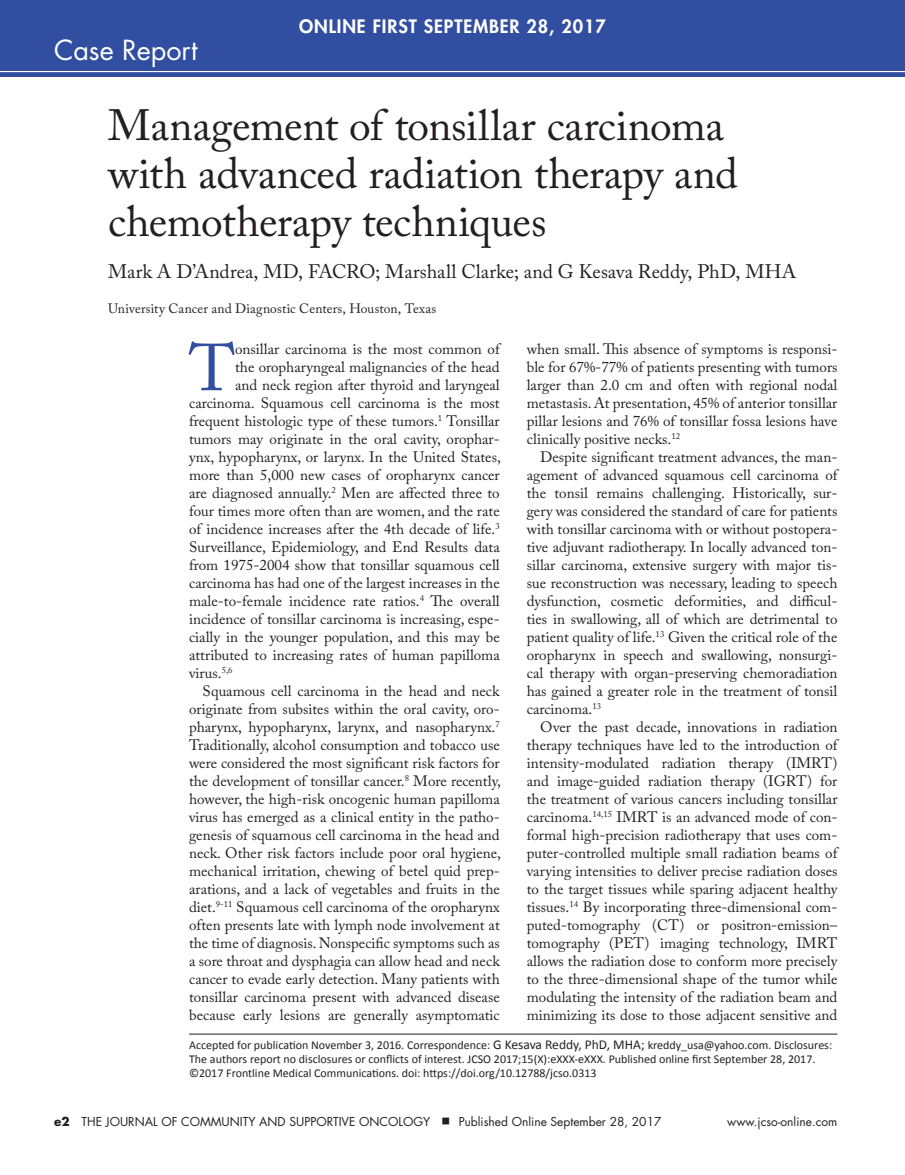
<style>
.page{position:relative;width:905px;height:1175px;background:#fff}
.page>*{position:absolute;margin:0;border:0;box-sizing:border-box;transform-origin:0 0}
.body_drop_cap{font:65.7px "Adobe Caslon Pro";color:#324ea1}
.t1{font:43.5px/48px "Adobe Caslon Pro";letter-spacing:-.005em;color:#231f20}
.t2{font:27px "Futura Std";color:#fff}
.author{font:19.5px "Adobe Caslon Pro";color:#231f20}
.t3{font:800 18px "Futura Std";letter-spacing:.05em;color:#fff}
.body{font:15px/18px "Adobe Caslon Pro";color:#231f20;text-align:justify}
.body_drop_cap-2{font:15px "Adobe Caslon Pro";color:#231f20}
.affiliation{font:13.5px "Adobe Caslon Pro";letter-spacing:.01em;color:#231f20}
.body_footnote_with_r{font:12px/14.2px "Calibri";color:#231f20}
.t4{font:12px "Futura Std";color:#231f20}
.s1{font-size:13.5px}
.s2{font-weight:700}
</style>
<div class="page">
<hr style="left:189px;top:1033px;width:648px;height:1px;background:#231f20">
<div style="left:0;top:0;width:904px;height:76px;background:#324ea1"></div>
<hr style="left:0;top:71px;width:904px;height:1px;background:#fff">
<h3 class="t2" style="left:54px;top:32px;width:145px">Case Report</h3>
<p class="t3" style="left:299px;top:15px;width:308px">ONLINE FIRST SEPTEMBER 28, 2017</p>
<p class="t3" style="left:340px;top:15px;width:226px">ONLINE FIRST DAT , 2017</p>
<p class="t1" style="left:108px;top:101px;width:631px">Management of tonsillar carcinoma with advanced radiation therapy and chemotherapy techniques</p>
<p class="author" style="left:108px;top:260px;width:690px">Mark A D’Andrea, MD, FACRO; Marshall Clarke; and G Kesava Reddy, PhD, MHA</p>
<p class="affiliation" style="left:108px;top:300px;width:329px">University Cancer and Diagnostic Centers, Houston, Texas</p>
<p class="body_drop_cap" style="left:189px;top:329px;width:48px">T</p>
<p class="body_drop_cap-2" style="left:235px;top:340px;width:266px">onsillar carcinoma is the most common of</p>
<p class="body_drop_cap-2" style="left:235px;top:358px;width:266px">the oropharyngeal malignancies of the head</p>
<p class="body_drop_cap-2" style="left:235px;top:376px;width:266px">and neck region after thyroid and laryngeal</p>
<p class="body_drop_cap-2" style="left:189px;top:394px;width:312px">carcinoma. Squamous cell carcinoma is the most</p>
<p class="body_drop_cap-2" style="left:189px;top:412px;width:312px">frequent histologic type of these tumors.<sup>1</sup> Tonsillar</p>
<p class="body_drop_cap-2" style="left:189px;top:430px;width:312px">tumors may originate in the oral cavity, orophar-</p>
<p class="body_drop_cap-2" style="left:189px;top:448px;width:313px">ynx, hypopharynx, or larynx. In the United States,</p>
<p class="body_drop_cap-2" style="left:189px;top:466px;width:312px">more than 5,000 new cases of oropharynx cancer</p>
<p class="body_drop_cap-2" style="left:189px;top:484px;width:312px">are diagnosed annually.<sup>2</sup> Men are affected three to</p>
<p class="body_drop_cap-2" style="left:189px;top:502px;width:312px">four times more often than are women, and the rate</p>
<p class="body_drop_cap-2" style="left:189px;top:520px;width:312px">of incidence increases after the 4th decade of life.<sup>3</sup></p>
<p class="body_drop_cap-2" style="left:189px;top:538px;width:312px">Surveillance, Epidemiology, and End Results data</p>
<p class="body_drop_cap-2" style="left:189px;top:556px;width:312px">from 1975-2004 show that tonsillar squamous cell</p>
<p class="body_drop_cap-2" style="left:189px;top:574px;width:312px">carcinoma has had one of the largest increases in the</p>
<p class="body_drop_cap-2" style="left:189px;top:592px;width:312px">male-to-female incidence rate ratios.<sup>4</sup> The overall</p>
<p class="body_drop_cap-2" style="left:189px;top:610px;width:312px">incidence of tonsillar carcinoma is increasing, espe-</p>
<p class="body_drop_cap-2" style="left:189px;top:628px;width:312px">cially in the younger population, and this may be</p>
<p class="body_drop_cap-2" style="left:189px;top:646px;width:312px">attributed to increasing rates of human papilloma</p>
<p class="body_drop_cap-2" style="left:189px;top:664px;width:45px">virus.<sup>5,6</sup></p>
<p class="body" style="left:189px;top:682px;width:313px;text-indent:14px">Squamous cell carcinoma in the head and neck originate from subsites within the oral cavity, oro&shy;pharynx, hypopharynx, larynx, and nasopharynx.<sup>7<br></sup>Traditionally, alcohol consumption and tobacco use were considered the most significant risk factors for the development of tonsillar cancer.<sup>8</sup> More recently, however, the high-risk oncogenic human papilloma virus has emerged as a clinical entity in the patho&shy;genesis of squamous cell carcinoma in the head and neck. Other risk factors include poor oral hygiene, mechanical irritation, chewing of betel quid prep&shy;arations, and a lack of vegetables and fruits in the diet.<sup>9-11</sup> Squamous cell carcinoma of the oropharynx often presents late with lymph node involvement at the time of diagnosis. Nonspecific symptoms such as a sore throat and dysphagia can allow head and neck cancer to evade early detection. Many patients with tonsillar carcinoma present with advanced disease because early lesions are generally asymptomatic</p>
<p class="body" style="left:526px;top:340px;width:312px">when small. This absence of symptoms is responsi&shy;ble for 67%-77% of patients presenting with tumors larger than 2.0 cm and often with regional nodal metastasis. At presentation, 45% of anterior tonsillar pillar lesions and 76% of tonsillar fossa lesions have clinically positive necks.<sup>12</sup></p>
<p class="body" style="left:526px;top:448px;width:312px;text-indent:14px">Despite significant treatment advances, the man&shy;agement of advanced squamous cell carcinoma of the tonsil remains challenging. Historically, sur&shy;gery was considered the standard of care for patients with tonsillar carcinoma with or without postopera&shy;tive adjuvant radiotherapy. In locally advanced ton&shy;sillar carcinoma, extensive surgery with major tis&shy;sue reconstruction was necessary, leading to speech dysfunction, cosmetic deformities, and difficul&shy;ties in swallowing, all of which are detrimental to patient quality of life.<sup>13</sup> Given the critical role of the oropharynx in speech and swallowing, nonsurgi&shy;cal therapy with organ-preserving chemoradiation has gained a greater role in the treatment of tonsil carcinoma.<sup>13</sup></p>
<p class="body" style="left:526px;top:718px;width:312px;text-indent:14px">Over the past decade, innovations in radiation therapy techniques have led to the introduction of intensity-modulated radiation therapy (IMRT) and image-guided radiation therapy (IGRT) for the treatment of various cancers including tonsillar carcinoma.<sup>14,15</sup> IMRT is an advanced mode of con&shy;formal high-precision radiotherapy that uses com&shy;puter-controlled multiple small radiation beams of varying intensities to deliver precise radiation doses to the target tissues while sparing adjacent healthy tissues.<sup>14</sup> By incorporating three-dimensional com&shy;puted-tomography (CT) or positron-emission– tomography (PET) imaging technology, IMRT allows the radiation dose to conform more precisely to the three-dimensional shape of the tumor while modulating the intensity of the radiation beam and minimizing its dose to those adjacent sensitive and</p>
<p class="body_footnote_with_r" style="left:189px;top:1037px;width:644px">Accepted for publication November 3, 2016. Correspondence: <span class="s1">G Kesava Reddy, PhD, MHA;</span> kreddy_usa@yahoo.com. Disclosures:<br>The authors report no disclosures or conflicts of interest. JCSO 2017;15(X):eXXX-eXXX. Published online first September 28, 2017. ©2017 Frontline Medical Communications. doi: https://doi.org/10.12788/jcso.0313</p>
<p class="t4" style="left:54px;top:1114px;width:378px"><span class="s2">e2</span> THE JOURNAL OF COMMUNITY AND SUPPORTIVE ONCOLOGY</p>
<p class="t4" style="left:459px;top:1114px;width:204px">Published Online September 28, 2017</p>
<p class="t4" style="left:727px;top:1114px;width:112px">www.jcso-online.com</p>
</div>
